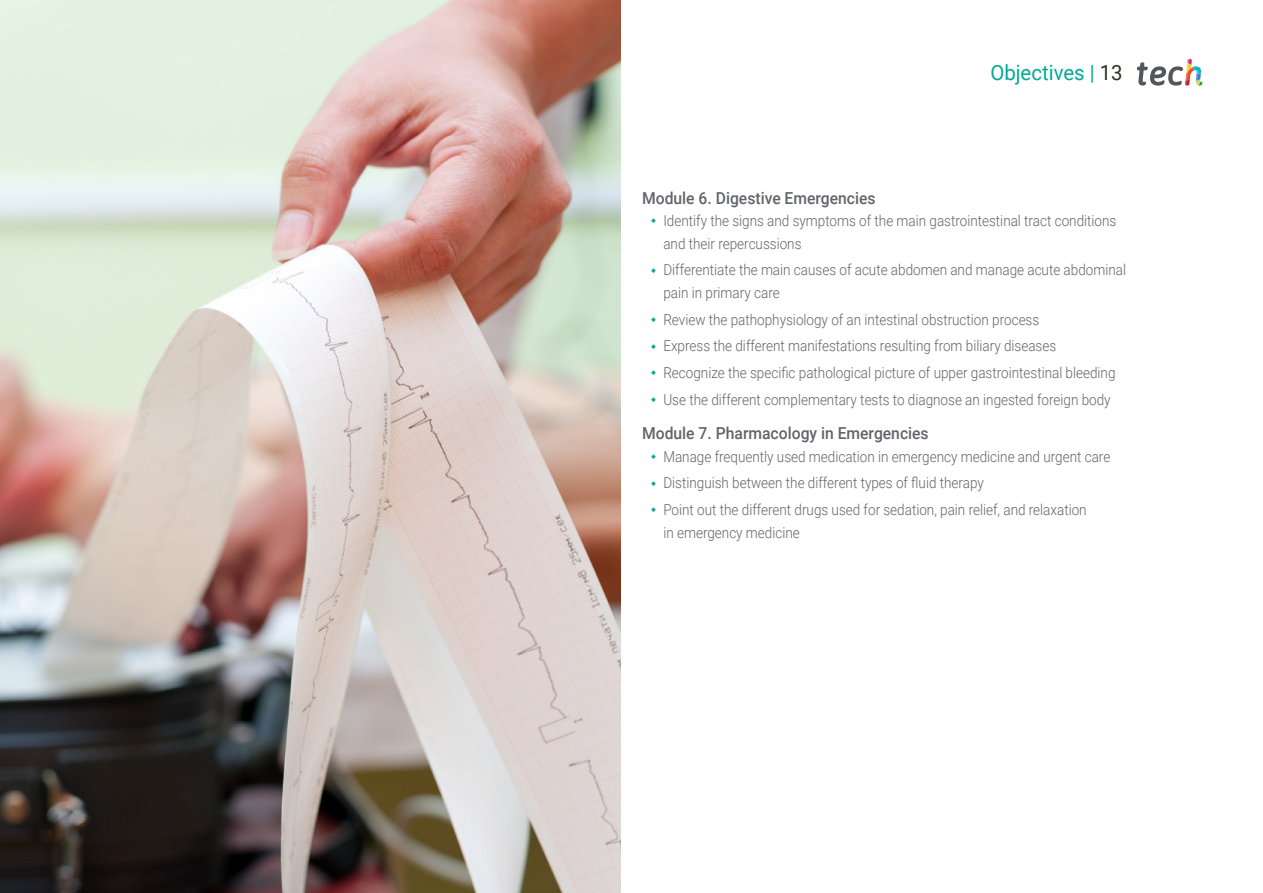
<style>
.page{position:relative;width:1263px;height:893px;background:#fff}
.page>*{position:absolute;margin:0;border:0;box-sizing:border-box;transform-origin:0 0}
.t1{font:21px "Roboto";color:#00a996}
.t2{font:500 16.5px "Roboto";color:#61646a;scale:.95 1}
.t3{font:300 15px/26.7px "Roboto";color:#61646a;scale:.9 1}
.s1{color:#312e20}
</style>
<div class="page">
<svg style="left:1137px;top:59px;width:65px;height:27px"></svg>
<img style="left:0;top:0;width:621px;height:893px">
<h1 class="t1" style="left:990px;top:57px;width:134px">Objectives | <span class="s1">13</span></h1>
<p class="t2" style="left:642px;top:186px;width:247px">Module 6. Digestive Emergencies</p>
<p class="t3" style="left:663px;top:209px;width:505px;line-height:22.5px">Identify the signs and symptoms of the main gastrointestinal tract conditions and their repercussions</p>
<p class="t3" style="left:663px;top:258px;width:516px;line-height:22.5px">Differentiate the main causes of acute abdomen and manage acute abdominal pain in primary care</p>
<p class="t3" style="left:663px;top:305px;width:504px">Review the pathophysiology of an intestinal obstruction process<br>Express the different manifestations resulting from biliary diseases Recognize the specific pathological picture of upper gastrointestinal bleeding Use the different complementary tests to diagnose an ingested foreign body</p>
<p class="t2" style="left:642px;top:422px;width:303px">Module 7. Pharmacology in Emergencies</p>
<p class="t3" style="left:663px;top:442px;width:498px">Manage frequently used medication in emergency medicine and urgent care<br>Distinguish between the different types of fluid therapy<br>Point out the different drugs used for sedation, pain relief, and relaxation</p>
<p class="t3" style="left:663px;top:518px;width:153px">in emergency medicine</p>
</div>
